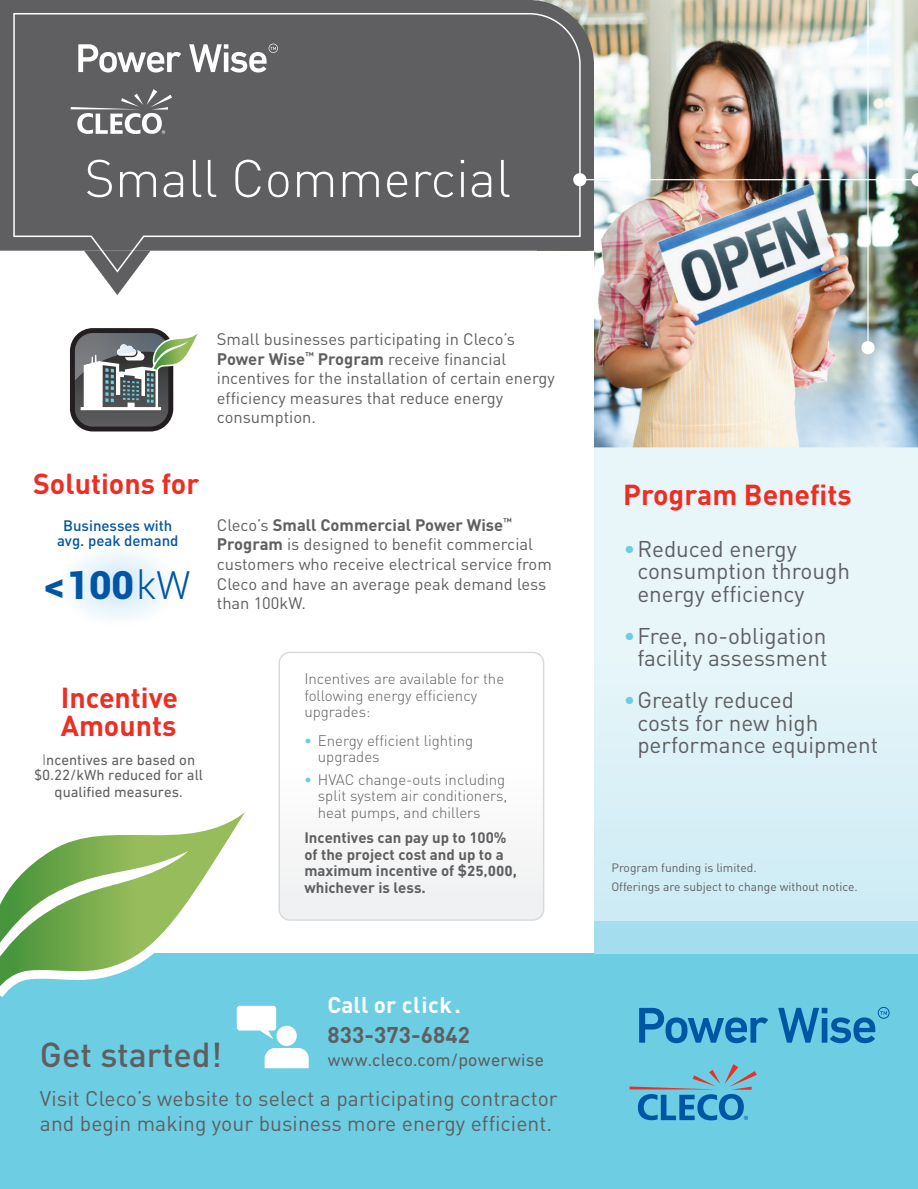
<style>
.page{position:relative;width:918px;height:1189px;background:#fff}
.page>*{position:absolute;margin:0;border:0;box-sizing:border-box;transform-origin:0 0}
.t1{font:300 52.05px "DIN Pro";color:#fff}
.t2{font:900 39px "Roboto";color:#0155a5}
.t3{font:500 34.2px "DIN Pro";color:#5f5f62}
.t4{font:700 28.5px/27.9px "DIN Pro";color:#ee2e22}
.t5{font:22.5px/22.5px "DIN Pro";color:#5f5f62}
.t6{font:700 22.5px "DIN Pro";letter-spacing:.015em;color:#fff}
.t7{font:700 22.5px "DIN Pro";letter-spacing:.005em;color:#5f5f62}
.t8{font:21px/25.5px "DIN Pro";letter-spacing:.005em;color:#5f5f62}
.t9{font:18px "DIN Next LT Pro";letter-spacing:.005em;color:#5f5f62}
.t10{font:16.5px/19.5px "DIN Pro";color:#5f5f62}
.t11{font:300 15px/16.5px "DIN Pro";color:#5f5f62}
.t12{font:700 15px/16.5px "DIN Pro";color:#5f5f62}
.t13{font:15px/16px "DIN Next LT Pro";color:#5f5f62;text-align:center}
.t14{font:500 15px/15px "DIN Pro";color:#0155a5;text-align:center}
.t15{font:12px/19.5px "DIN Pro";color:#5f5f62}
.s1{font-weight:700}
.s2{font-weight:300}
.s3{font-family:"DIN Pro";font-weight:300}
.s4{font-weight:700;color:#6dcde3}
.s5{font-family:"DIN Next LT Pro"}
.s6{font-weight:500;color:#6dcde3}
</style>
<div class="page">
<div style="left:0;top:953px;width:918px;height:235px;background:#6dcde3"></div>
<svg style="left:0;top:812px;width:245px;height:179px"></svg>
<svg style="left:594px;top:447px;width:324px;height:473px;background:#dff2f8"></svg>
<img style="left:581px;top:0;width:337px;height:447px">
<div style="left:594px;top:920px;width:324px;height:33px;background:#a4dded"></div>
<svg style="left:40px;top:538px;width:155px;height:93px"></svg>
<svg style="left:278px;top:651px;width:266px;height:269px"></svg>
<svg style="left:101px;top:273px;width:33px;height:22px"></svg>
<div style="left:70px;top:328px;width:103px;height:103px;background:#231f20;border-radius:23px"></div>
<svg style="left:75px;top:331px;width:123px;height:95px"></svg>
<svg style="left:237px;top:1005px;width:72px;height:62px"></svg>
<svg style="left:639px;top:1007px;width:248px;height:35px"></svg>
<div style="left:878px;top:1006px;width:12px;height:12px;border:1px solid #0155a5;border-radius:50%"></div>
<svg style="left:630px;top:1064px;width:127px;height:55px"></svg>
<div style="left:0;top:0;width:594px;height:250px;background:#5f5f62"></div>
<svg style="left:13px;top:12px;width:568px;height:261px;background:#717174"></svg>
<div style="left:573px;top:173px;width:13px;height:13px;background:#fff;border-radius:50%"></div>
<hr style="left:580px;top:179px;width:338px;height:1px;background:#fff">
<svg style="left:911px;top:173px;width:7px;height:13px"></svg>
<hr style="left:867px;top:0;width:2px;height:347px;background:#fff">
<div style="left:861px;top:341px;width:14px;height:13px;background:#fff;border-radius:50%"></div>
<h1 class="t1" style="left:84px;top:160px;width:428px">Small Commercial</h1>
<p class="t10" style="left:217px;top:331px;width:339px">Small businesses participating in Cleco’s <span class="s1">Power Wise</span><sup>™</sup> <span class="s1">Program</span> receive financial incentives for the installation of certain energy efficiency measures that reduce energy consumption.</p>
<h3 class="t4" style="left:33px;top:472px;width:168px">Solutions for</h3>
<p class="t14" style="left:57px;top:520px;width:123px">Businesses with avg. peak demand</p>
<h2 class="t2" style="left:45px;top:557px;width:147px">&lt;100<span class="s2">kW</span></h2>
<p class="t10" style="left:217px;top:517px;width:336px">Cleco’s <span class="s1">Small Commercial Power Wise</span><sup>™ </sup><span class="s1">Program</span> is designed to benefit commercial customers who receive electrical service from Cleco and have an average peak demand less than 100kW.</p>
<h3 class="t4" style="left:61px;top:686px;width:119px">Incentive<br>Amounts</h3>
<p class="t13" style="left:34px;top:751px;width:170px"><span class="s3">I</span>ncentives are based on $0.22/kWh reduced for all qualified measures.</p>
<p class="t11" style="left:304px;top:672px;width:201px">Incentives are available for the following energy efficiency upgrades:</p>
<p class="t11" style="left:318px;top:733px;width:157px;text-indent:-14px"><span class="s4">•</span> Energy efficient lighting upgrades</p>
<p class="t11" style="left:318px;top:772px;width:191px;text-indent:-14px"><span class="s4">•</span> HVAC change-outs including split system air conditioners, heat pumps, and chillers</p>
<p class="t12" style="left:304px;top:830px;width:214px">Incentives can pay up to 100% of the project cost and up to a maximum incentive of $<span class="s5">25,000</span>, whichever is less.</p>
<h3 class="t3" style="left:40px;top:1042px;width:184px">Get started!</h3>
<h3 class="t6" style="left:327px;top:996px;width:135px">Call or click.</h3>
<h3 class="t7" style="left:327px;top:1026px;width:144px">833-373-6842</h3>
<p class="t9" style="left:327px;top:1048px;width:218px">www.cleco.com/powerwise</p>
<p class="t8" style="left:40px;top:1087px;width:519px">Visit Cleco’s website to select a participating contractor and begin making your business more energy efficient.</p>
<h3 class="t4" style="left:623px;top:483px;width:230px">Program Benefits</h3>
<h3 class="t5" style="left:637px;top:539px;width:214px;text-indent:-14px"><span class="s6">•</span> Reduced energy consumption through energy efficiency</h3>
<h3 class="t5" style="left:624px;top:626px;width:205px;text-align:right"><span class="s6">•</span> Free, no-obligation facility assessment</h3>
<h3 class="t5" style="left:637px;top:691px;width:242px;text-indent:-14px"><span class="s6">•</span> Greatly reduced<br>costs for new high performance equipment</h3>
<p class="t15" style="left:611px;top:858px;width:248px">Program funding is limited.<br>Offerings are subject to change without notice.</p>
</div>
